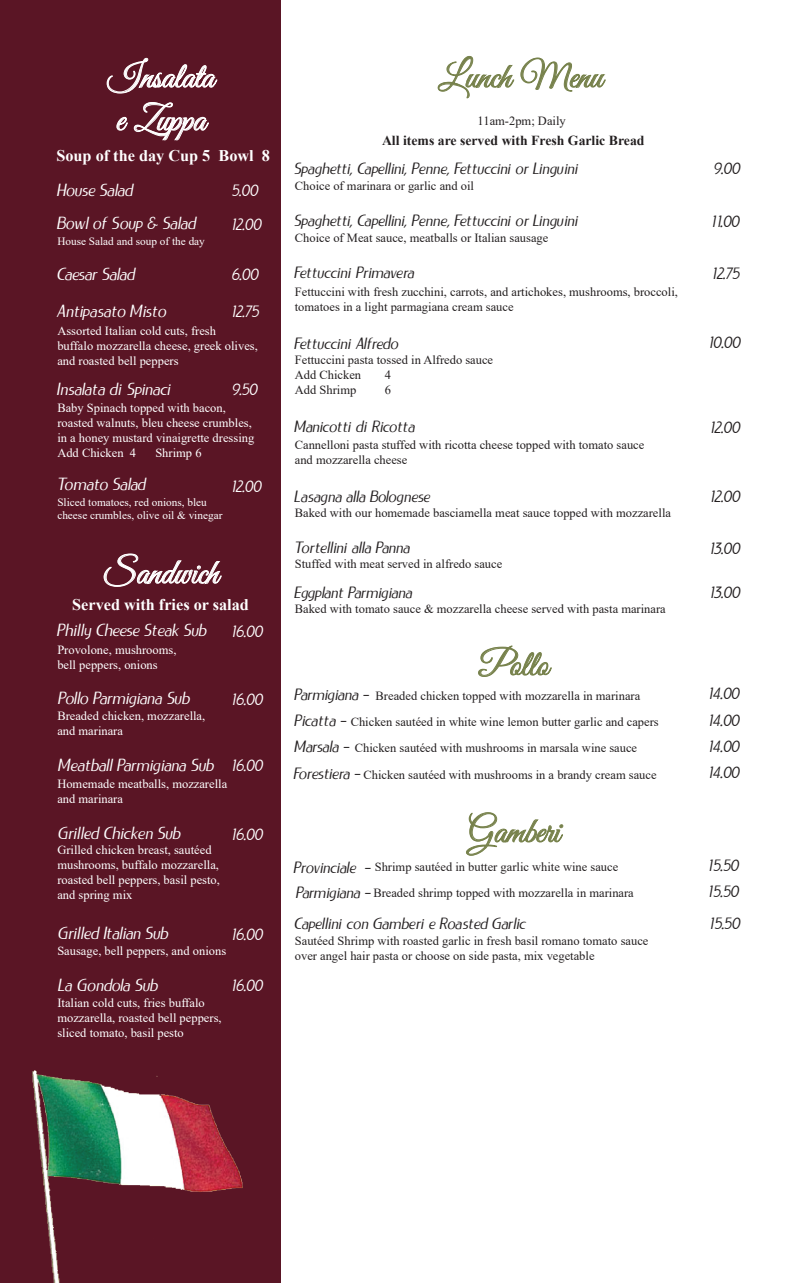
<style>
.page{position:relative;width:788px;height:1283px;background:#fff}
.page>*{position:absolute;margin:0;border:0;box-sizing:border-box;transform-origin:0 0}
.t1{font:35.88px/43px "Good Vibrations Script";color:#fff}
.t2{font:35.88px "Good Vibrations Script";color:#77814b}
.t3{font:italic 17.5px/33.8px "LIEUR";color:#fff}
.t4{font:italic 17.5px "LIEUR";letter-spacing:.02em;color:#fff}
.t5{font:italic 16.25px/26.2px "LIEUR";color:#231f20}
.t6{font:italic 16.25px/34.5px "LIEUR";color:#fff}
.t7{font:700 16.25px "Times New Roman";color:#fff}
.t8{font:italic 16.25px "LIEUR";letter-spacing:.02em;color:#231f20}
.t9{font:700 13.75px "Times New Roman";color:#231f20}
.t10{font:12.5px/15px "Times New Roman";color:#231f20}
.t11{font:12.5px/15px "Times New Roman";color:#fff}
.t12{font:11.25px/13.5px "Times New Roman";color:#fff}
</style>
<div class="page">
<div style="left:0;top:0;width:280px;height:1282px;background:#5a1525"></div>
<svg style="left:437px;top:56px;width:77px;height:42px"></svg>
<svg style="left:520px;top:57px;width:85px;height:35px"></svg>
<svg style="left:478px;top:645px;width:74px;height:32px"></svg>
<svg style="left:104px;top:553px;width:118px;height:34px"></svg>
<svg style="left:466px;top:812px;width:97px;height:44px"></svg>
<svg style="left:107px;top:58px;width:111px;height:36px"></svg>
<svg style="left:116px;top:117px;width:12px;height:14px"></svg>
<svg style="left:134px;top:102px;width:75px;height:38px"></svg>
<img style="left:32px;top:1070px;width:210px;height:212px">
<h1 class="t1" style="left:107px;top:55px;width:108px">Insalata e Zuppa</h1>
<h3 class="t7" style="left:56px;top:144px;width:215px">Soup of the day Cup 5 Bowl 8</h3>
<h3 class="t6" style="left:231px;top:173px;width:31px">5.00<br>12.00</h3>
<h3 class="t6" style="left:231px;top:257px;width:28px">6.00</h3>
<h3 class="t6" style="left:231px;top:295px;width:29px">12.75</h3>
<h2 class="t3" style="left:56px;top:173px;width:141px">House Salad<br>Bowl of Soup &amp; Salad</h2>
<p class="t12" style="left:57px;top:234px;width:149px">House Salad and soup of the day</p>
<h2 class="t3" style="left:56px;top:256px;width:111px;line-height:37.2px">Caesar Salad<br>Antipasato Misto</h2>
<p class="t11" style="left:57px;top:323px;width:202px">Assorted Italian cold cuts, fresh<br>buffalo mozzarella cheese, greek olives, and roasted bell peppers</p>
<p class="t11" style="left:57px;top:400px;width:198px">Baby Spinach topped with bacon, roasted walnuts, bleu cheese crumbles, in a honey mustard vinaigrette dressing<br>Add Chicken 4</p>
<h2 class="t3" style="left:56px;top:372px;width:115px">Insalata di Spinaci</h2>
<h3 class="t6" style="left:231px;top:372px;width:27px">9.50</h3>
<p class="t11" style="left:155px;top:445px;width:48px">Shrimp 6</p>
<h2 class="t3" style="left:56px;top:468px;width:90px">Tomato Salad</h2>
<h3 class="t6" style="left:231px;top:469px;width:31px">12.00</h3>
<p class="t12" style="left:57px;top:495px;width:166px">Sliced tomatoes, red onions, bleu cheese crumbles, olive oil &amp; vinegar</p>
<h1 class="t1" style="left:104px;top:551px;width:116px">Sandwich</h1>
<h3 class="t7" style="left:72px;top:593px;width:178px">Served with fries or salad</h3>
<p class="t11" style="left:57px;top:641px;width:121px">Provolone, mushrooms, bell peppers, onions</p>
<h2 class="t3" style="left:56px;top:613px;width:151px">Philly Cheese Steak Sub</h2>
<h3 class="t6" style="left:231px;top:614px;width:33px">16.00</h3>
<h2 class="t3" style="left:58px;top:681px;width:133px">Pollo Parmigiana Sub</h2>
<p class="t11" style="left:57px;top:708px;width:149px">Breaded chicken, mozzarella, and marinara</p>
<h2 class="t3" style="left:58px;top:748px;width:157px">Meatball Parmigiana Sub</h2>
<h3 class="t6" style="left:231px;top:682px;width:33px">16.00</h3>
<h3 class="t6" style="left:231px;top:748px;width:33px">16.00</h3>
<p class="t11" style="left:57px;top:776px;width:171px">Homemade meatballs, mozzarella and marinara</p>
<h2 class="t4" style="left:58px;top:823px;width:124px">Grilled Chicken Sub</h2>
<p class="t11" style="left:57px;top:841px;width:164px">Grilled chicken breast, sautéed mushrooms, buffalo mozzarella, roasted bell peppers, basil pesto, and spring mix</p>
<h3 class="t6" style="left:231px;top:817px;width:33px">16.00</h3>
<h2 class="t3" style="left:58px;top:916px;width:112px">Grilled Italian Sub</h2>
<h2 class="t3" style="left:58px;top:968px;width:101px">La Gondola Sub</h2>
<h3 class="t6" style="left:231px;top:916px;width:33px">16.00</h3>
<h3 class="t6" style="left:231px;top:968px;width:33px">16.00</h3>
<p class="t11" style="left:57px;top:942px;width:170px">Sausage, bell peppers, and onions</p>
<p class="t11" style="left:57px;top:994px;width:166px">Italian cold cuts, fries buffalo mozzarella, roasted bell peppers, sliced tomato, basil pesto</p>
<h1 class="t2" style="left:438px;top:51px;width:166px">Lunch Menu</h1>
<p class="t10" style="left:477px;top:113px;width:90px">11am-2pm; Daily</p>
<p class="t9" style="left:382px;top:131px;width:264px">All items are served with Fresh Garlic Bread</p>
<h3 class="t5" style="left:294px;top:155px;width:285px">Spaghetti, Capellini, Penne, Fettuccini or Linguini</h3>
<p class="t10" style="left:295px;top:177px;width:181px">Choice of marinara or garlic and oil</p>
<h3 class="t5" style="left:294px;top:207px;width:285px">Spaghetti, Capellini, Penne, Fettuccini or Linguini</h3>
<h3 class="t5" style="left:294px;top:260px;width:122px">Fettuccini Primavera</h3>
<p class="t10" style="left:295px;top:230px;width:255px">Choice of Meat sauce, meatballs or Italian sausage</p>
<p class="t10" style="left:295px;top:284px;width:384px">Fettuccini with fresh zucchini, carrots, and artichokes, mushrooms, broccoli, tomatoes in a light parmagiana cream sauce</p>
<h3 class="t5" style="left:294px;top:330px;width:105px">Fettuccini Alfredo</h3>
<p class="t10" style="left:295px;top:352px;width:200px">Fettuccini pasta tossed in Alfredo sauce<br>Add Chicken</p>
<p class="t10" style="left:385px;top:367px;width:8px">4</p>
<p class="t10" style="left:295px;top:382px;width:63px">Add Shrimp</p>
<p class="t10" style="left:385px;top:382px;width:8px">6</p>
<h3 class="t5" style="left:294px;top:413px;width:122px">Manicotti di Ricotta</h3>
<p class="t10" style="left:295px;top:437px;width:351px">Cannelloni pasta stuffed with ricotta cheese topped with tomato sauce and mozzarella cheese</p>
<h3 class="t5" style="left:294px;top:483px;width:137px">Lasagna alla Bolognese</h3>
<h3 class="t8" style="left:294px;top:538px;width:117px">Tortellini alla Panna</h3>
<p class="t10" style="left:295px;top:504px;width:377px">Baked with our homemade basciamella meat sauce topped with mozzarella</p>
<p class="t10" style="left:295px;top:556px;width:209px">Stuffed with meat served in alfredo sauce</p>
<h3 class="t5" style="left:713px;top:155px;width:28px">9.00</h3>
<h3 class="t5" style="left:711px;top:208px;width:29px">11.00</h3>
<h3 class="t5" style="left:712px;top:261px;width:29px">12.75</h3>
<h3 class="t5" style="left:708px;top:329px;width:33px">10.00</h3>
<h3 class="t5" style="left:710px;top:414px;width:31px">12.00</h3>
<h3 class="t5" style="left:710px;top:483px;width:31px">12.00</h3>
<h3 class="t5" style="left:709px;top:535px;width:31px">13.00</h3>
<h3 class="t5" style="left:294px;top:579px;width:119px">Eggplant Parmigiana</h3>
<h3 class="t5" style="left:709px;top:579px;width:31px">13.00</h3>
<p class="t10" style="left:295px;top:601px;width:372px">Baked with tomato sauce &amp; mozzarella cheese served with pasta marinara</p>
<h1 class="t2" style="left:479px;top:639px;width:71px">Pollo</h1>
<h3 class="t5" style="left:294px;top:681px;width:76px">Parmigiana -</h3>
<p class="t10" style="left:355px;top:708px;width:305px;line-height:26.4px;text-indent:-4px">Chicken sautéed in white wine lemon butter garlic and capers<br>Chicken sautéed with mushrooms in marsala wine sauce</p>
<p class="t10" style="left:363px;top:766px;width:295px">Chicken sautéed with mushrooms in a brandy cream sauce</p>
<p class="t10" style="left:375px;top:687px;width:266px">Breaded chicken topped with mozzarella in marinara</p>
<h3 class="t5" style="left:293px;top:708px;width:69px">Picatta -<br>Marsala -<br>Forestiera -</h3>
<h1 class="t2" style="left:468px;top:806px;width:93px">Gamberi</h1>
<h3 class="t5" style="left:293px;top:855px;width:79px;line-height:25.1px">Provinciale -<br>Parmigiana -</h3>
<p class="t10" style="left:373px;top:853px;width:262px;line-height:26px">Shrimp sautéed in butter garlic white wine sauce<br>Breaded shrimp topped with mozzarella in marinara</p>
<h3 class="t5" style="left:294px;top:910px;width:233px">Capellini con Gamberi e Roasted Garlic</h3>
<p class="t10" style="left:295px;top:932px;width:355px">Sautéed Shrimp with roasted garlic in fresh basil romano tomato sauce over angel hair pasta or choose on side pasta, mix vegetable</p>
<h3 class="t5" style="left:708px;top:681px;width:32px;text-align:justify">14.00<br>14.00<br>14.00<br>14.00</h3>
<h3 class="t5" style="left:708px;top:853px;width:32px">15.50<br>15.50</h3>
<h3 class="t5" style="left:709px;top:910px;width:32px">15.50</h3>
</div>
